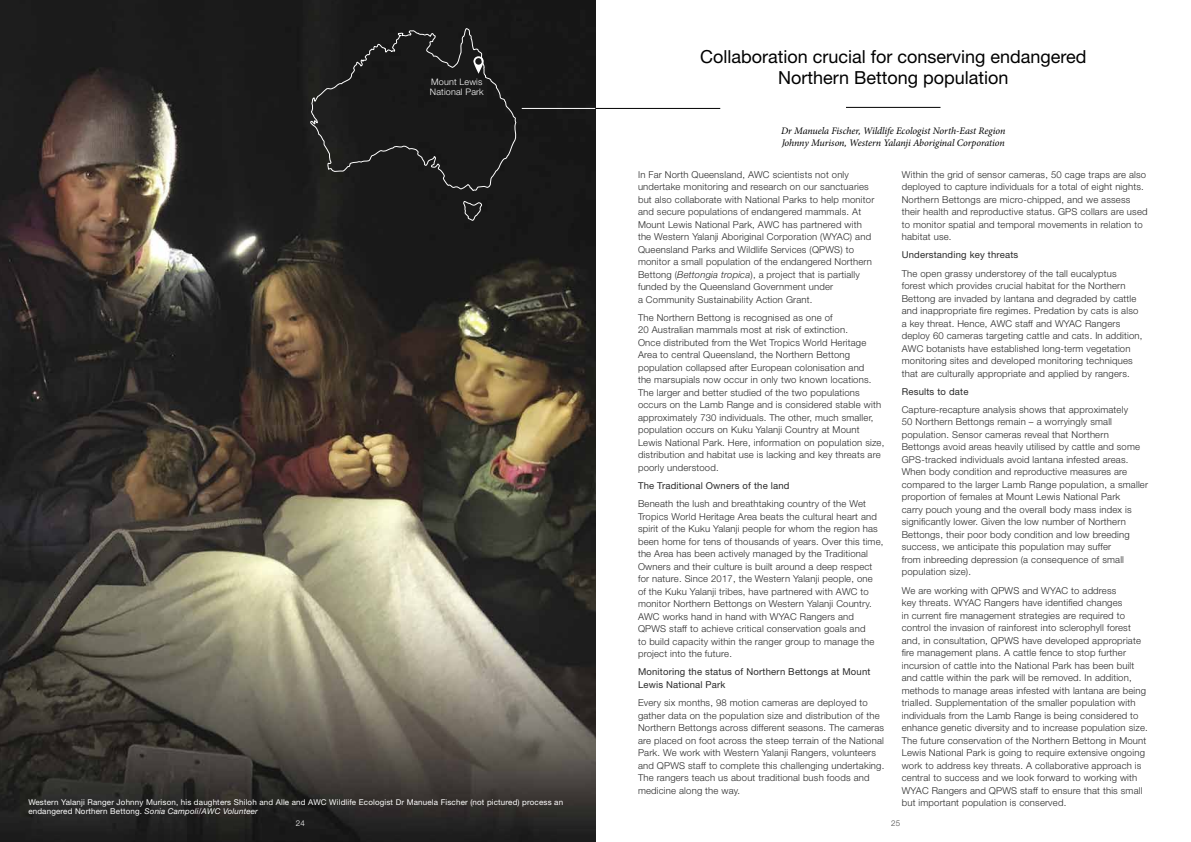
<style>
.page{position:relative;width:1191px;height:842px;background:#fff}
.page>*{position:absolute;margin:0;border:0;box-sizing:border-box;transform-origin:0 0}
.t1{font:18px/21.6px "Helvetica Neue LT Std";color:#000;text-align:center}
.t2{font:italic 10px/12px "Minion Pro";letter-spacing:-.01em;color:#000}
.t3{font:300 9.5px/12.5px "Helvetica Neue LT Std";letter-spacing:.02em;color:#292929}
.t4{font:9.5px/12.5px "Helvetica Neue LT Std";letter-spacing:.02em;color:#292929}
.t5{font:300 9px/10px "Helvetica Neue LT Std";letter-spacing:.02em;color:#fff}
.t6{font:8px/9px "Helvetica Neue LT Std";letter-spacing:.02em;color:#fff}
.t7{font:300 8px "Helvetica Neue LT Std";color:#fff}
.t8{font:300 8px "Helvetica Neue LT Std";color:#484848}
.s1{font-style:italic}
</style>
<div class="page">
<img style="left:0;top:0;width:595px;height:842px">
<hr style="left:846px;top:107px;width:94px;height:1px;background:#000">
<hr style="left:522px;top:108px;width:73px;height:1px;background:#fff">
<hr style="left:595px;top:108px;width:125px;height:1px;background:#000">
<svg style="left:310px;top:28px;width:208px;height:193px;background:#1f1f1f"></svg>
<p class="t5" style="left:430px;top:76px;width:55px">Mount Lewis<br>National Park</p>
<p class="t6" style="left:28px;top:798px;width:536px">Western Yalanji Ranger Johnny Murison, his daughters Shiloh and Alle and AWC Wildlife Ecologist Dr Manuela Fischer (not pictured) process an endangered Northern Bettong. <span class="s1">Sonia Campoli/AWC Volunteer</span></p>
<h1 class="t1" style="left:700px;top:45px;width:388px">Collaboration crucial for conserving endangered<br>Northern Bettong population</h1>
<p class="t2" style="left:781px;top:125px;width:226px">Dr Manuela Fischer, Wildlife Ecologist North-East Region<br>Johnny Murison, Western Yalanji Aboriginal Corporation</p>
<p class="t3" style="left:638px;top:168px;width:238px">In Far North Queensland, AWC scientists not only undertake monitoring and research on our sanctuaries but also collaborate with National Parks to help monitor and secure populations of endangered mammals. At Mount Lewis National Park, AWC has partnered with the Western Yalanji Aboriginal Corporation (WYAC) and Queensland Parks and Wildlife Services (QPWS) to monitor a small population of the endangered Northern Bettong (<span class="s1">Bettongia tropica</span>), a project that is partially funded by the Queensland Government under<br>a Community Sustainability Action Grant.</p>
<p class="t3" style="left:638px;top:311px;width:248px">The Northern Bettong is recognised as one of<br>20 Australian mammals most at risk of extinction.<br>Once distributed from the Wet Tropics World Heritage Area to central Queensland, the Northern Bettong population collapsed after European colonisation and<br>the marsupials now occur in only two known locations.<br>The larger and better studied of the two populations occurs on the Lamb Range and is considered stable with approximately 730 individuals. The other, much smaller, population occurs on Kuku Yalanji Country at Mount Lewis National Park. Here, information on population size, distribution and habitat use is lacking and key threats are poorly understood.</p>
<p class="t4" style="left:638px;top:479px;width:153px">The Traditional Owners of the land</p>
<p class="t3" style="left:638px;top:497px;width:247px">Beneath the lush and breathtaking country of the Wet Tropics World Heritage Area beats the cultural heart and spirit of the Kuku Yalanji people for whom the region has been home for tens of thousands of years. Over this time, the Area has been actively managed by the Traditional Owners and their culture is built around a deep respect for nature. Since 2017, the Western Yalanji people, one<br>of the Kuku Yalanji tribes, have partnered with AWC to monitor Northern Bettongs on Western Yalanji Country.<br>AWC works hand in hand with WYAC Rangers and QPWS staff to achieve critical conservation goals and<br>to build capacity within the ranger group to manage the project into the future.</p>
<p class="t4" style="left:638px;top:666px;width:234px">Monitoring the status of Northern Bettongs at Mount<br>Lewis National Park</p>
<p class="t3" style="left:638px;top:696px;width:248px">Every six months, 98 motion cameras are deployed to gather data on the population size and distribution of the Northern Bettongs across different seasons. The cameras are placed on foot across the steep terrain of the National Park. We work with Western Yalanji Rangers, volunteers and QPWS staff to complete this challenging undertaking.<br>The rangers teach us about traditional bush foods and medicine along the way.</p>
<p class="t3" style="left:901px;top:168px;width:247px">Within the grid of sensor cameras, 50 cage traps are also deployed to capture individuals for a total of eight nights.<br>Northern Bettongs are micro-chipped, and we assess their health and reproductive status. GPS collars are used to monitor spatial and temporal movements in relation to habitat use.</p>
<p class="t4" style="left:901px;top:249px;width:118px">Understanding key threats</p>
<p class="t3" style="left:901px;top:267px;width:242px">The open grassy understorey of the tall eucalyptus forest which provides crucial habitat for the Northern Bettong are invaded by lantana and degraded by cattle and inappropriate fire regimes. Predation by cats is also a key threat. Hence, AWC staff and WYAC Rangers deploy 60 cameras targeting cattle and cats. In addition, AWC botanists have established long-term vegetation monitoring sites and developed monitoring techniques that are culturally appropriate and applied by rangers.</p>
<p class="t4" style="left:901px;top:385px;width:68px">Results to date</p>
<p class="t3" style="left:901px;top:403px;width:248px">Capture-recapture analysis shows that approximately<br>50 Northern Bettongs remain – a worryingly small population. Sensor cameras reveal that Northern Bettongs avoid areas heavily utilised by cattle and some GPS-tracked individuals avoid lantana infested areas.<br>When body condition and reproductive measures are compared to the larger Lamb Range population, a smaller proportion of females at Mount Lewis National Park<br>carry pouch young and the overall body mass index is significantly lower. Given the low number of Northern Bettongs, their poor body condition and low breeding success, we anticipate this population may suffer<br>from inbreeding depression (a consequence of small population size).</p>
<p class="t3" style="left:901px;top:584px;width:247px">We are working with QPWS and WYAC to address<br>key threats. WYAC Rangers have identified changes<br>in current fire management strategies are required to control the invasion of rainforest into sclerophyll forest and, in consultation, QPWS have developed appropriate fire management plans. A cattle fence to stop further incursion of cattle into the National Park has been built and cattle within the park will be removed. In addition, methods to manage areas infested with lantana are being trialled. Supplementation of the smaller population with individuals from the Lamb Range is being considered to enhance genetic diversity and to increase population size.<br>The future conservation of the Northern Bettong in Mount Lewis National Park is going to require extensive ongoing work to address key threats. A collaborative approach is central to success and we look forward to working with WYAC Rangers and QPWS staff to ensure that this small but important population is conserved.</p>
<p class="t7" style="left:296px;top:818px;width:11px">24</p>
<p class="t8" style="left:891px;top:818px;width:11px">25</p>
</div>
